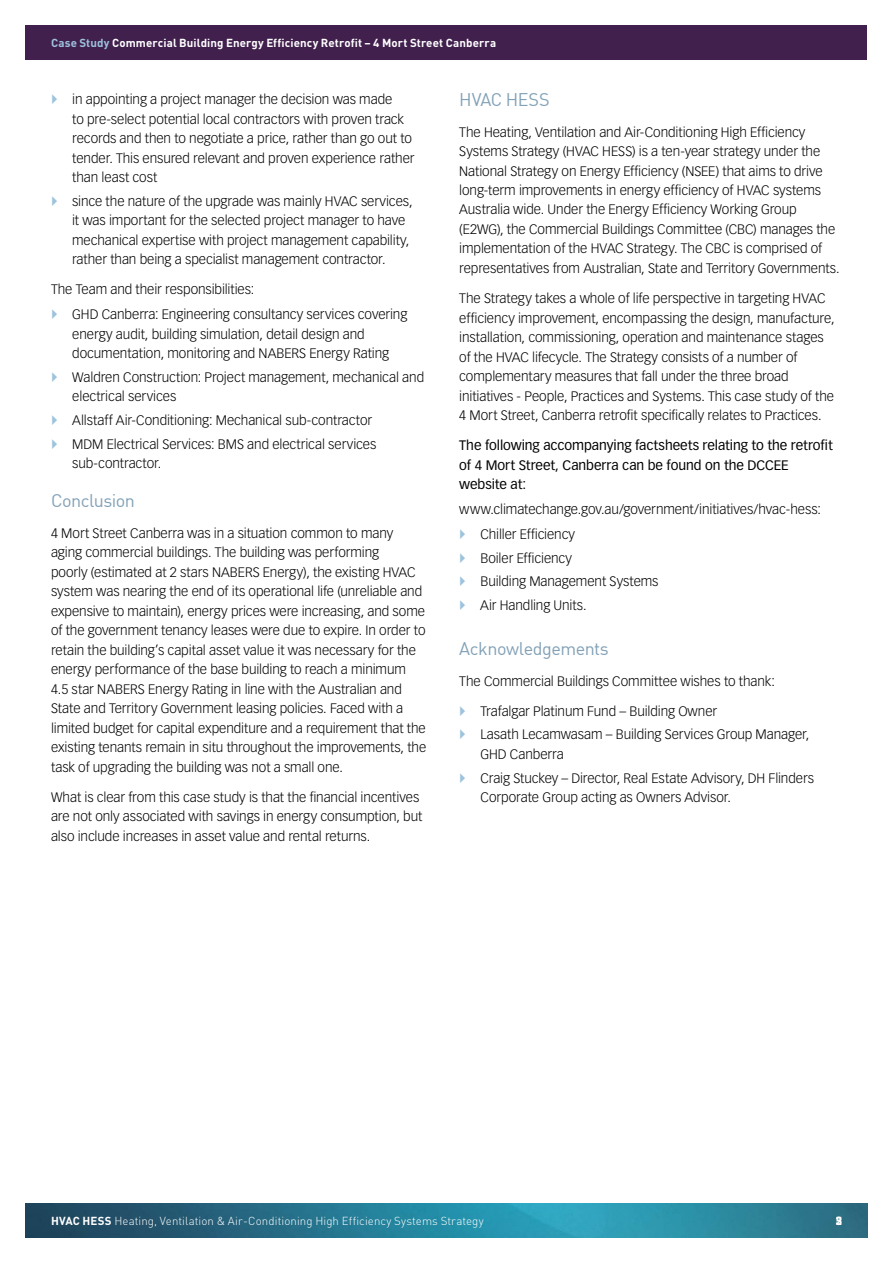
<style>
.page{position:relative;width:893px;height:1263px;background:#fff}
.page>*{position:absolute;margin:0;border:0;box-sizing:border-box;transform-origin:0 0}
.t1{font:18px "DIN";letter-spacing:-.03em;color:#82a1b7}
.t2{font:300 13.5px/19.5px "Vectora LT Std";letter-spacing:-.005em;color:#000}
.t3{font:13.5px/19.5px "Vectora LT Std";letter-spacing:-.005em;color:#000}
.t4{font:700 11.55px "DINOT";letter-spacing:.01em;color:#fff}
.t5{font:300 11.55px "DINOT";letter-spacing:.005em;color:#fff}
.s1{color:#9dc3dd}
.s2{font-weight:700}
</style>
<div class="page">
<img style="left:26px;top:1203px;width:841px;height:34px">
<div style="left:26px;top:26px;width:841px;height:34px;background:#41204e"></div>
<p class="t4" style="left:51px;top:35px;width:447px"><span class="s1">Case Study</span> Commercial Building Energy Efficiency Retrofit – 4 Mort Street Canberra</p>
<p class="t2" style="left:72px;top:90px;width:344px">in appointing a project manager the decision was made<br>to pre-select potential local contractors with proven track records and then to negotiate a price, rather than go out to tender. This ensured relevant and proven experience rather than least cost</p>
<p class="t2" style="left:72px;top:191px;width:342px">since the nature of the upgrade was mainly HVAC services, it was important for the selected project manager to have mechanical expertise with project management capability, rather than being a specialist management contractor.</p>
<p class="t2" style="left:72px;top:277px;width:337px;line-height:24.8px;text-indent:-21px">The Team and their responsibilities:<br>GHD Canberra: Engineering consultancy services covering</p>
<p class="t2" style="left:72px;top:324px;width:318px">energy audit, building simulation, detail design and documentation, monitoring and NABERS Energy Rating</p>
<p class="t2" style="left:72px;top:368px;width:353px">Waldren Construction: Project management, mechanical and electrical services</p>
<p class="t2" style="left:72px;top:409px;width:306px;line-height:23.7px">Allstaff Air-Conditioning: Mechanical sub-contractor<br>MDM Electrical Services: BMS and electrical services</p>
<p class="t2" style="left:72px;top:454px;width:91px">sub-contractor.</p>
<h2 class="t1" style="left:51px;top:490px;width:85px">Conclusion</h2>
<p class="t2" style="left:51px;top:523px;width:377px">4 Mort Street Canberra was in a situation common to many aging commercial buildings. The building was performing<br>poorly (estimated at 2 stars NABERS Energy), the existing HVAC system was nearing the end of its operational life (unreliable and expensive to maintain), energy prices were increasing, and some of the government tenancy leases were due to expire. In order to retain the building’s capital asset value it was necessary for the energy performance of the base building to reach a minimum 4.5 star NABERS Energy Rating in line with the Australian and State and Territory Government leasing policies. Faced with a limited budget for capital expenditure and a requirement that the existing tenants remain in situ throughout the improvements, the task of upgrading the building was not a small one.</p>
<p class="t2" style="left:51px;top:787px;width:373px">What is clear from this case study is that the financial incentives are not only associated with savings in energy consumption, but also include increases in asset value and rental returns.</p>
<h2 class="t1" style="left:459px;top:89px;width:92px">HVAC HESS</h2>
<p class="t2" style="left:459px;top:122px;width:382px">The Heating, Ventilation and Air-Conditioning High Efficiency Systems Strategy (HVAC HESS) is a ten-year strategy under the National Strategy on Energy Efficiency (NSEE) that aims to drive long-term improvements in energy efficiency of HVAC systems Australia wide. Under the Energy Efficiency Working Group (E2WG), the Commercial Buildings Committee (CBC) manages the implementation of the HVAC Strategy. The CBC is comprised of representatives from Australian, State and Territory Governments.</p>
<p class="t2" style="left:459px;top:289px;width:377px">The Strategy takes a whole of life perspective in targeting HVAC efficiency improvement, encompassing the design, manufacture, installation, commissioning, operation and maintenance stages of the HVAC lifecycle. The Strategy consists of a number of complementary measures that fall under the three broad initiatives - People, Practices and Systems. This case study of the 4 Mort Street, Canberra retrofit specifically relates to Practices.</p>
<p class="t3" style="left:459px;top:436px;width:375px">The following accompanying factsheets relating to the retrofit of 4 Mort Street, Canberra can be found on the DCCEE website at:</p>
<p class="t2" style="left:480px;top:497px;width:342px;line-height:24px;text-indent:-21px">www.climatechange.gov.au/government/initiatives/hvac-hess:<br>Chiller Efficiency<br>Boiler Efficiency<br>Building Management Systems<br>Air Handling Units.</p>
<h2 class="t1" style="left:459px;top:638px;width:151px">Acknowledgements</h2>
<p class="t2" style="left:459px;top:671px;width:317px">The Commercial Buildings Committee wishes to thank:</p>
<p class="t2" style="left:480px;top:699px;width:330px;line-height:23.7px">Trafalgar Platinum Fund – Building Owner<br>Lasath Lecamwasam – Building Services Group Manager,</p>
<p class="t2" style="left:480px;top:742px;width:335px;line-height:23.7px">GHD Canberra<br>Craig Stuckey – Director, Real Estate Advisory, DH Flinders</p>
<p class="t2" style="left:480px;top:788px;width:252px">Corporate Group acting as Owners Advisor.</p>
<p class="t5" style="left:51px;top:1213px;width:434px"><span class="s2">HVAC HESS</span> Heating, Ventilation &amp; Air-Conditioning High Efficiency Systems Strategy</p>
<p class="t4" style="left:836px;top:1213px;width:8px">235</p>
</div>
